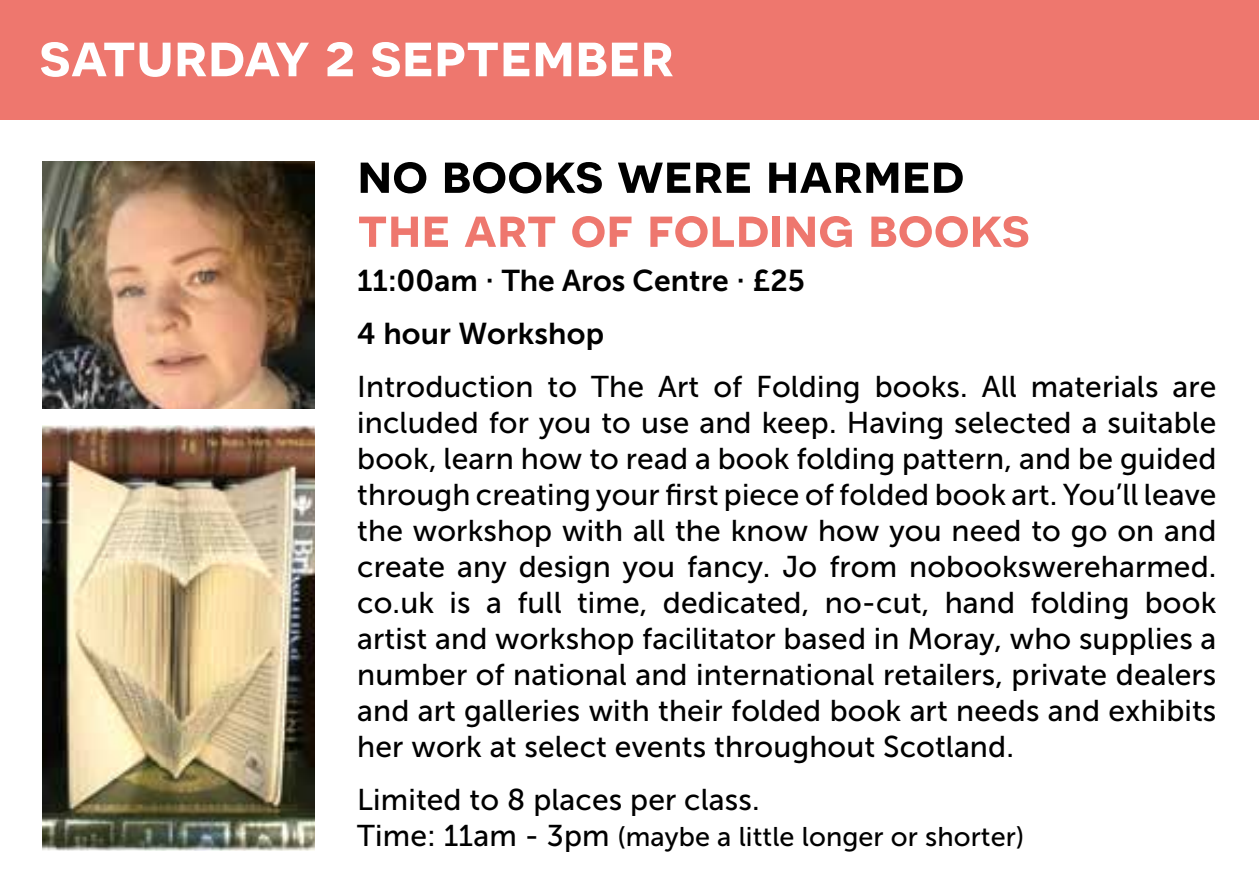
<style>
.page{position:relative;width:1259px;height:893px;background:#fff}
.page>*{position:absolute;margin:0;border:0;box-sizing:border-box;transform-origin:0 0}
.t1{font:600 60px "Novecentosanswide";color:#fff}
.t2{font:600 54px "Novecentosanswide";color:#ee776e}
.t3{font:600 54px "Novecentosanswide";color:#000}
.t4{font:30px/36px "Museo Sans 500";letter-spacing:.005em;color:#000;text-align:justify}
.t5{font:30px/53.1px "Museo Sans 700";color:#000}
.t6{font:27px "Museo Sans 500";letter-spacing:.005em;color:#000}
.s1{font-size:30px}
</style>
<div class="page">
<div style="left:0;top:0;width:1259px;height:119px;background:#ee776e"></div>
<img style="left:43px;top:162px;width:272px;height:246px">
<img style="left:43px;top:425px;width:272px;height:425px">
<h1 class="t1" style="left:39px;top:19px;width:636px">saturday 2 september</h1>
<h2 class="t3" style="left:357px;top:141px;width:608px">no books were harmed</h2>
<h2 class="t2" style="left:357px;top:195px;width:674px">the art of folding books</h2>
<p class="t5" style="left:357px;top:254px;width:449px">11:00am · The Aros Centre · £25<br>4 hour Workshop</p>
<p class="t4" style="left:357px;top:369px;width:861px">Introduction to The Art of Folding books. All materials are included for you to use and keep. Having selected a suitable book, learn how to read a book folding pattern, and be guided through creating your first piece of folded book art. You’ll leave the workshop with all the know how you need to go on and create any design you fancy. Jo from nobookswereharmed. co.uk is a full time, dedicated, no-cut, hand folding book artist and workshop facilitator based in Moray, who supplies a number of national and international retailers, private dealers and art galleries with their folded book art needs and exhibits her work at select events throughout Scotland.</p>
<p class="t4" style="left:357px;top:782px;width:404px">Limited to 8 places per class.</p>
<p class="t6" style="left:357px;top:822px;width:668px"><span class="s1">Time: 11am - 3pm</span> (maybe a little longer or shorter)</p>
</div>
